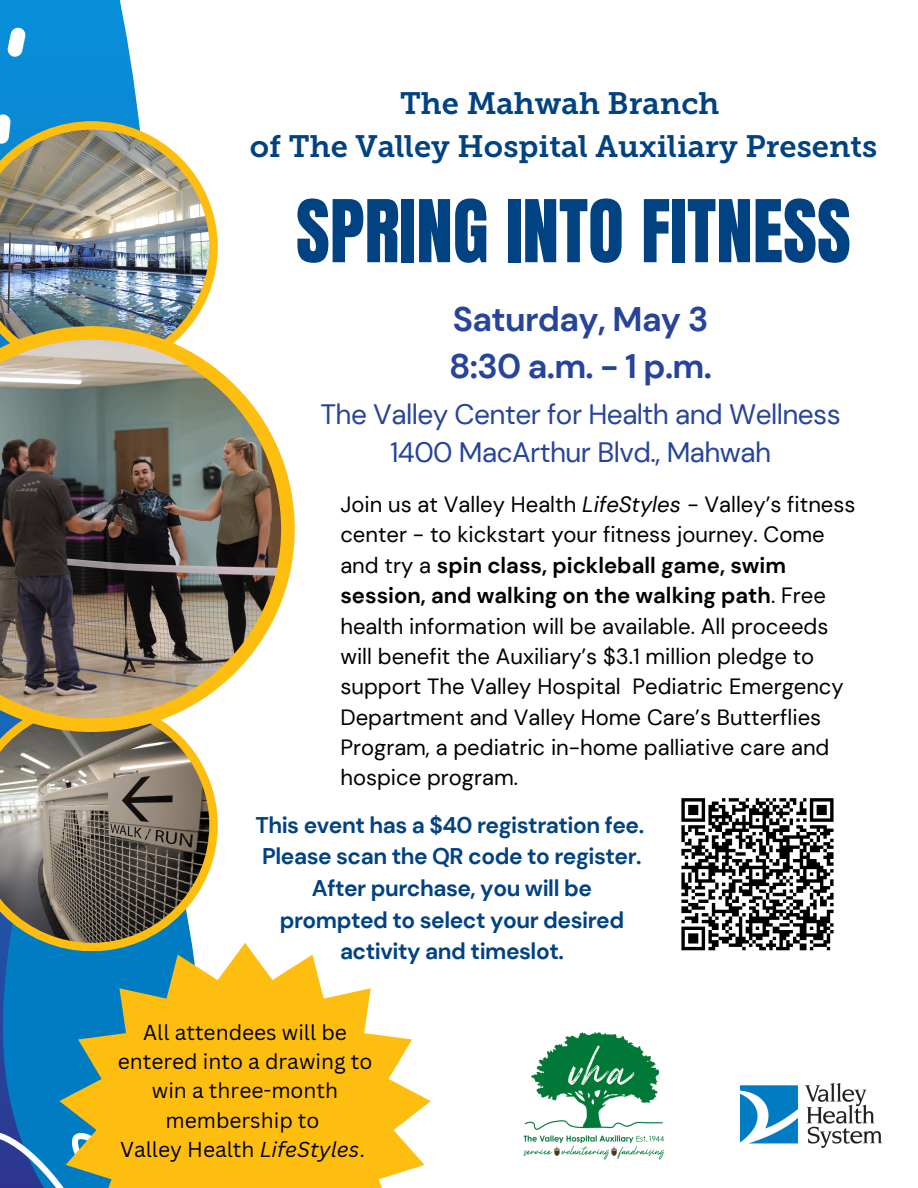
<style>
.page{position:relative;width:918px;height:1188px;background:#fff}
.page>*{position:absolute;margin:0;border:0;box-sizing:border-box;transform-origin:0 0}
.t1{font:73.5px "Anton";color:#014282}
.t2{font:700 34.05px/47.2px "DM Sans";letter-spacing:-.02em;color:#27449b}
.t3{font:30.75px/42.8px "Museo Slab 700";color:#014282;text-align:center}
.t4{font:28.05px/38.2px "DM Sans";letter-spacing:-.02em;color:#27449b;text-align:center}
.t5{font:700 22.65px/31.7px "DM Sans";letter-spacing:-.02em;color:#014282;text-align:center}
.t6{font:22.05px/30.3px "DM Sans";color:#000}
.t7{font:21px/29.2px "Canva Sans";color:#000;text-align:center}
.s1{font-style:italic}
.s2{font-weight:700}
</style>
<div class="page">
<svg style="left:0;top:0;width:139px;height:1128px;background:#1489cf"></svg>
<svg style="left:0;top:1128px;width:59px;height:60px;background:#366eb4"></svg>
<svg style="left:0;top:121px;width:218px;height:172px"></svg>
<img style="left:0;top:130px;width:209px;height:196px">
<svg style="left:0;top:779px;width:218px;height:172px"></svg>
<img style="left:0;top:732px;width:209px;height:211px">
<svg style="left:0;top:326px;width:295px;height:406px"></svg>
<img style="left:0;top:340px;width:281px;height:378px">
<svg style="left:681px;top:798px;width:153px;height:153px"></svg>
<img style="left:523px;top:1032px;width:141px;height:128px">
<svg style="left:59px;top:943px;width:372px;height:245px;fill:#febe10"></svg>
<img style="left:741px;top:1084px;width:140px;height:64px">
<h1 class="t3" style="left:250px;top:82px;width:629px">The Mahwah Branch<br>of The Valley Hospital Auxiliary Presents</h1>
<h2 class="t1" style="left:296px;top:179px;width:556px">SPRING INTO FITNESS</h2>
<p class="t2" style="left:449px;top:296px;width:264px">Saturday, May 3<br>8:30 a.m. - 1 p.m.</p>
<h3 class="t4" style="left:320px;top:395px;width:522px">The Valley Center for Health and Wellness<br>1400 MacArthur Blvd., Mahwah</h3>
<h2 class="t6" style="left:340px;top:489px;width:517px">Join us at Valley Health <span class="s1">LifeStyles</span> - Valley’s fitness center - to kickstart your fitness journey. Come and try a <span class="s2">spin class, pickleball game, swim session, and walking on the walking path</span>. Free health information will be available. All proceeds will benefit the Auxiliary’s $3.1 million pledge to support The Valley Hospital Pediatric Emergency Department and Valley Home Care’s Butterflies Program, a pediatric in-home palliative care and hospice program.</h2>
<p class="t5" style="left:255px;top:809px;width:390px">This event has a $40 registration fee.<br>Please scan the QR code to register.<br>After purchase, you will be prompted to select your desired activity and timeslot.</p>
<p class="t7" style="left:118px;top:1017px;width:256px">All attendees will be entered into a drawing to win a three-month membership to</p>
<h4 class="t7" style="left:120px;top:1134px;width:246px">Valley Health <span class="s1">LifeStyles</span>.</h4>
</div>
